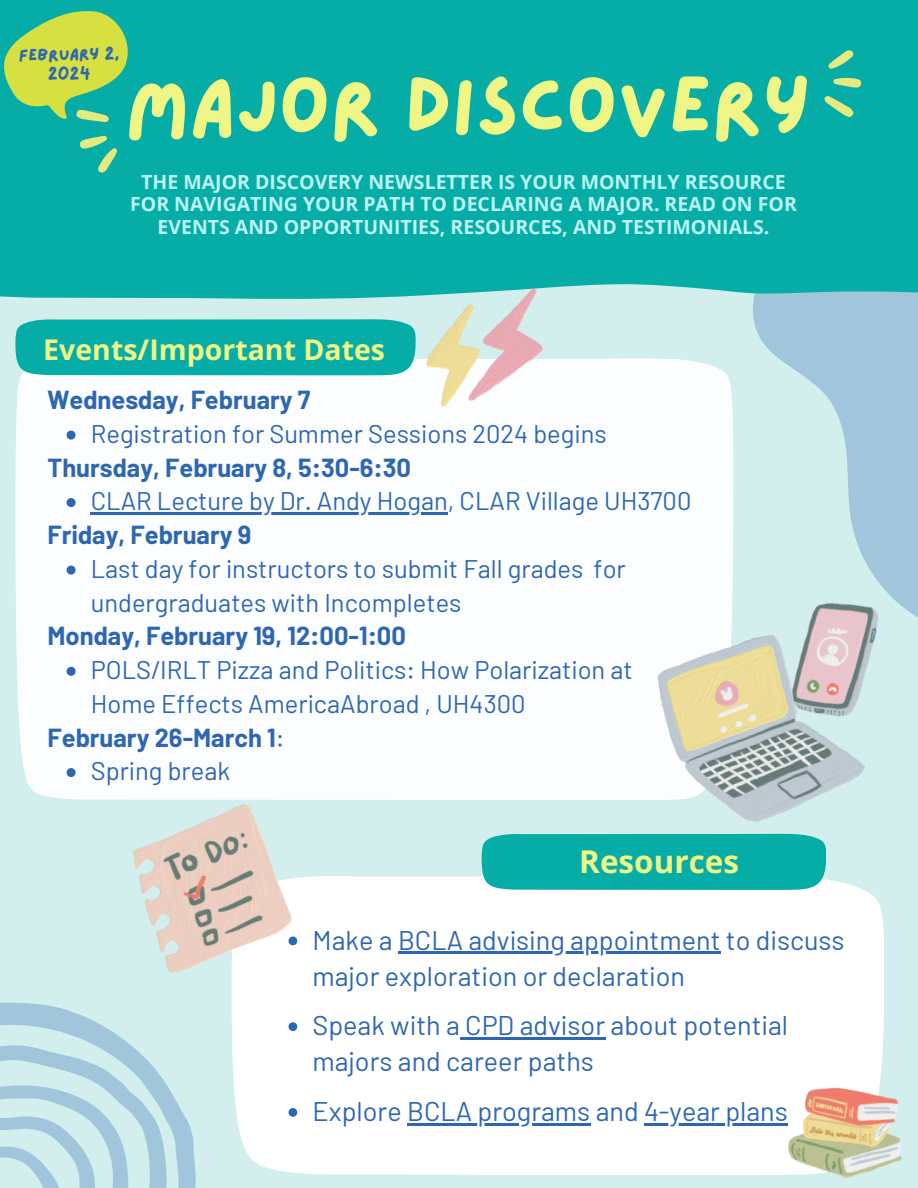
<style>
.page{position:relative;width:918px;height:1188px;background:#d2efee}
.page>*{position:absolute;margin:0;border:0;box-sizing:border-box;transform-origin:0 0}
.t1{font:79.95px "Lazydog";color:#eff685}
.t2{font:700 31.5px "Open Sans";color:#eff685}
.t3{font:700 28.5px "Open Sans";color:#eff685}
.t4{font:27px/49.9px "Barlow";color:#2e67b1}
.t5{font:25.5px/33.8px "Barlow";color:#2e67b1}
.t6{font:700 25.5px "Barlow";color:#2e67b1}
.t7{font:700 19.5px/22.5px "Open Sans";color:#bbf4f2;text-align:center}
.t8{font:16.5px/19.2px "Lazydog";letter-spacing:-.005em;color:#2e67b1;text-align:center}
.s1{font-weight:400}
</style>
<div class="page">
<svg style="left:661px;top:299px;width:257px;height:318px"></svg>
<div style="left:0;top:0;width:918px;height:299px;background:#06ada6"></div>
<div style="left:15px;top:359px;width:719px;height:441px;background:#fcfdff"></div>
<svg style="left:0;top:1003px;width:196px;height:185px"></svg>
<div style="left:232px;top:876px;width:652px;height:299px;background:#fff"></div>
<div style="left:482px;top:834px;width:344px;height:56px;background:#06ada6"></div>
<div style="left:15px;top:319px;width:401px;height:56px;background:#06ada6"></div>
<svg style="left:823px;top:47px;width:40px;height:76px;background:#35ba9d"></svg>
<svg style="left:787px;top:85px;width:5px;height:20px"></svg>
<svg style="left:0;top:0;width:152px;height:175px;background:#50bf83"></svg>
<img style="left:785px;top:1081px;width:117px;height:98px">
<img style="left:776px;top:595px;width:118px;height:61px">
<img style="left:654px;top:625px;width:216px;height:209px">
<img style="left:416px;top:265px;width:143px;height:165px">
<hr style="left:398px;top:951px;width:323px;height:3px;background:#2e67b1">
<svg style="left:289px;top:1022px;width:8px;height:9px"></svg>
<hr style="left:460px;top:1037px;width:145px;height:3px;background:#2e67b1">
<svg style="left:289px;top:1108px;width:8px;height:9px"></svg>
<hr style="left:407px;top:1123px;width:183px;height:3px;background:#2e67b1">
<hr style="left:644px;top:1123px;width:144px;height:3px;background:#2e67b1">
<svg style="left:67px;top:431px;width:9px;height:9px"></svg>
<svg style="left:67px;top:498px;width:9px;height:9px"></svg>
<hr style="left:91px;top:513px;width:357px;height:2px;background:#2e67b1">
<svg style="left:67px;top:566px;width:9px;height:9px"></svg>
<svg style="left:67px;top:667px;width:9px;height:9px"></svg>
<svg style="left:67px;top:768px;width:9px;height:9px"></svg>
<img style="left:108px;top:789px;width:204px;height:201px">
<p class="t8" style="left:19px;top:46px;width:102px">FEBRUARY 2,<br>2024</p>
<p class="t1" style="left:125px;top:67px;width:687px">MAJOR DISCOVERY</p>
<h5 class="t7" style="left:130px;top:170px;width:668px">THE MAJOR DISCOVERY NEWSLETTER IS YOUR MONTHLY RESOURCE<br>FOR NAVIGATING YOUR PATH TO DECLARING A MAJOR. READ ON FOR<br>EVENTS AND OPPORTUNITIES, RESOURCES, AND TESTIMONIALS.</h5>
<p class="t3" style="left:43px;top:329px;width:343px">Events/Important Dates</p>
<h3 class="t6" style="left:47px;top:384px;width:265px">Wednesday, February 7</h3>
<p class="t5" style="left:91px;top:416px;width:517px">Registration for Summer Sessions 2024 begins</p>
<h3 class="t6" style="left:47px;top:451px;width:365px">Thursday, February 8, 5:30-6:30</h3>
<p class="t5" style="left:91px;top:483px;width:602px">CLAR Lecture by Dr. Andy Hogan, CLAR Village UH3700</p>
<h4 class="t6" style="left:47px;top:519px;width:205px">Friday, February 9</h4>
<p class="t5" style="left:91px;top:551px;width:537px">Last day for instructors to submit Fall grades for undergraduates with Incompletes</p>
<p class="t6" style="left:47px;top:620px;width:360px">Monday, February 19, 12:00-1:00</p>
<p class="t5" style="left:91px;top:652px;width:543px">POLS/IRLT Pizza and Politics: How Polarization at<br>Home Effects AmericaAbroad , UH4300</p>
<p class="t6" style="left:47px;top:721px;width:238px">February 26-March 1<span class="s1">:</span></p>
<h2 class="t5" style="left:91px;top:753px;width:141px">Spring break</h2>
<p class="t2" style="left:579px;top:840px;width:161px">Resources</p>
<p class="t4" style="left:313px;top:914px;width:534px">Make a BCLA advising appointment to discuss</p>
<h2 class="t4" style="left:313px;top:950px;width:477px">major exploration or declaration<br>Speak with a CPD advisor about potential</h2>
<h3 class="t4" style="left:313px;top:1036px;width:477px">majors and career paths<br>Explore BCLA programs and 4-year plans</h3>
</div>
